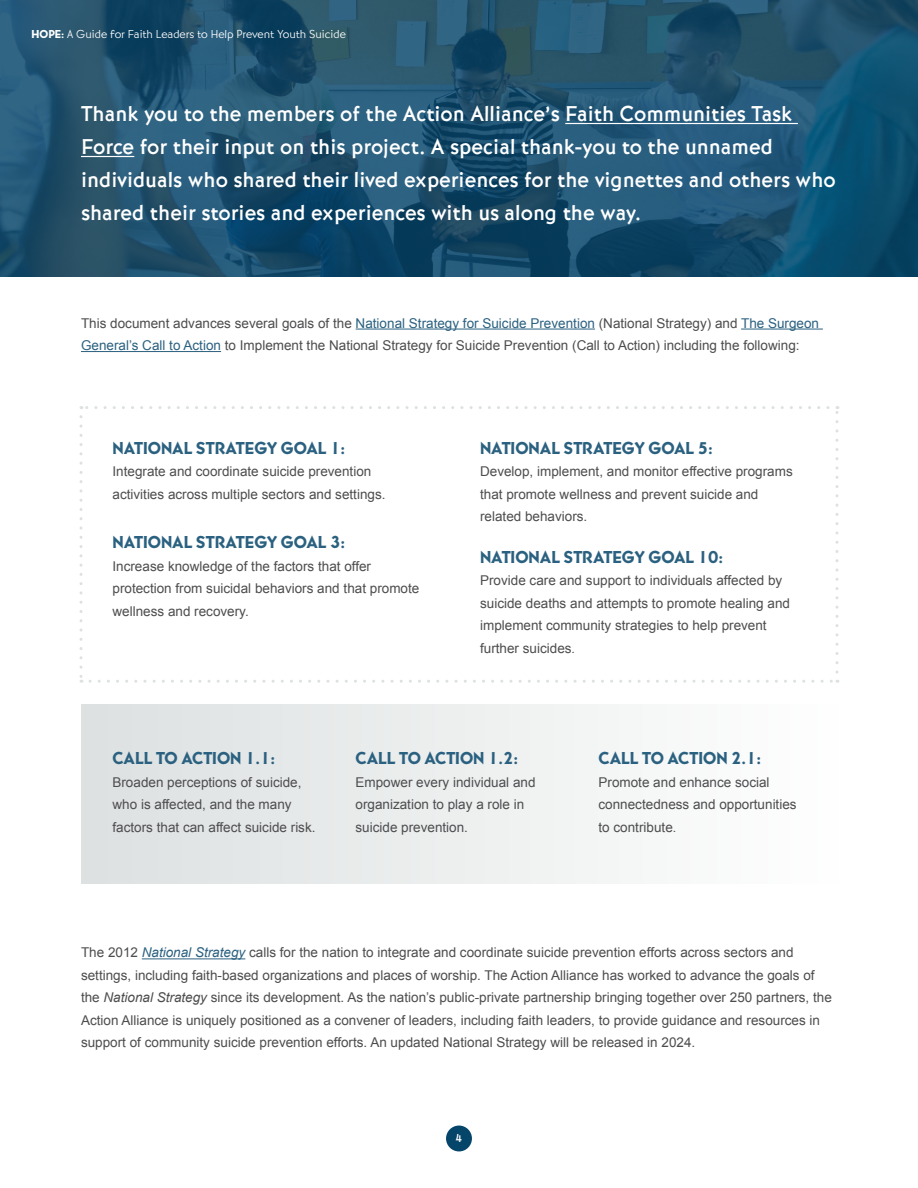
<style>
.page{position:relative;width:918px;height:1188px;background:#fff}
.page>*{position:absolute;margin:0;border:0;box-sizing:border-box;transform-origin:0 0}
.Body_Text{font:500 22.5px/33px "Bernhard Got URW";color:#fff}
.Body_Text-2{font:18px "Bernhard Got URW Hea";color:#2b6180}
.Body_Text-3{font:13.5px/22.5px "Arial";color:#4d4d4f}
.t1{font:300 12px "Bernhard Got URW";color:#fff}
.t2{font:500 12px "Bernhard Got URW";color:#fff}
.s1{font-family:"Bernhard Got URW Hea";font-weight:400}
.s2{color:#2b6180}
.s3{font-size:12.3px}
.s4{font-style:italic;color:#2b6180}
.s5{font-style:italic}
</style>
<div class="page">
<img style="left:0;top:0;width:918px;height:276px">
<hr style="left:565px;top:123px;width:233px;height:1px;background:#fff">
<hr style="left:81px;top:156px;width:53px;height:1px;background:#fff">
<hr style="left:142px;top:958px;width:103px;height:1px;background:#2b6180">
<svg style="left:80px;top:417px;width:2px;height:266px"></svg>
<svg style="left:90px;top:680px;width:748px;height:3px"></svg>
<svg style="left:836px;top:406px;width:2px;height:266px"></svg>
<svg style="left:81px;top:406px;width:747px;height:3px"></svg>
<hr style="left:356px;top:329px;width:239px;height:1px;background:#2b6180">
<hr style="left:741px;top:329px;width:82px;height:1px;background:#2b6180">
<hr style="left:81px;top:351px;width:140px;height:1px;background:#2b6180">
<div style="left:81px;top:704px;width:757px;height:179px;background:linear-gradient(to right,#dde1e1,#fefefe)"></div>
<div style="left:446px;top:1126px;width:26px;height:25px;background:#06456a;border-radius:50%"></div>
<p class="t1" style="left:32px;top:26px;width:316px"><span class="s1">HOPE:</span> A Guide for Faith Leaders to Help Prevent Youth Suicide</p>
<p class="Body_Text" style="left:81px;top:98px;width:756px">Thank you to the members of the Action Alliance’s Faith Communities Task Force for their input on this project. A special thank-you to the unnamed individuals who shared their lived experiences for the vignettes and others who shared their stories and experiences with us along the way.</p>
<p class="Body_Text-3" style="left:81px;top:312px;width:740px">This document advances several goals of the <span class="s2">National Strategy for Suicide Prevention</span> (National Strategy) and <span class="s2">The Surgeon<br>General’s Call to Action</span> to Implement the National Strategy for Suicide Prevention (Call to Action) including the following:</p>
<p class="Body_Text-2" style="left:112px;top:437px;width:234px">NATIONAL STRATEGY GOAL 1:</p>
<p class="Body_Text-3" style="left:112px;top:460px;width:275px">Integrate and coordinate suicide prevention activities across multiple sectors and settings.</p>
<p class="Body_Text-2" style="left:112px;top:531px;width:234px">NATIONAL STRATEGY GOAL 3:</p>
<p class="Body_Text-3" style="left:112px;top:555px;width:308px">Increase knowledge of the factors that offer protection from suicidal behaviors and that promote wellness and recovery.</p>
<p class="Body_Text-2" style="left:480px;top:437px;width:234px">NATIONAL STRATEGY GOAL 5:</p>
<p class="Body_Text-3" style="left:480px;top:460px;width:314px">Develop, implement, and monitor effective programs that promote wellness and prevent suicide and related behaviors.</p>
<p class="Body_Text-2" style="left:480px;top:546px;width:245px">NATIONAL STRATEGY GOAL 10:</p>
<p class="Body_Text-3" style="left:480px;top:569px;width:311px">Provide care and support to individuals affected by suicide deaths and attempts to promote healing and implement community strategies to help prevent further suicides<span class="s3">.</span></p>
<p class="Body_Text-2" style="left:112px;top:747px;width:164px">CALL TO ACTION 1.1:</p>
<p class="Body_Text-3" style="left:112px;top:771px;width:205px">Broaden perceptions of suicide, who is affected, and the many factors that can affect suicide risk.</p>
<p class="Body_Text-2" style="left:356px;top:747px;width:164px">CALL TO ACTION 1.2:</p>
<p class="Body_Text-3" style="left:356px;top:771px;width:182px">Empower every individual and organization to play a role in suicide prevention.</p>
<p class="Body_Text-2" style="left:599px;top:747px;width:164px">CALL TO ACTION 2.1:</p>
<p class="Body_Text-3" style="left:599px;top:771px;width:200px">Promote and enhance social connectedness and opportunities to contribute<span class="s3">.</span></p>
<p class="Body_Text-3" style="left:81px;top:942px;width:752px">The 2012 <span class="s4">National Strategy</span> calls for the nation to integrate and coordinate suicide prevention efforts across sectors and settings, including faith-based organizations and places of worship. The Action Alliance has worked to advance the goals of the <span class="s5">National Strategy</span> since its development. As the nation’s public-private partnership bringing together over 250 partners, the Action Alliance is uniquely positioned as a convener of leaders, including faith leaders, to provide guidance and resources in support of community suicide prevention efforts. An updated National Strategy will be released in 2024.</p>
<p class="t2" style="left:456px;top:1131px;width:8px">4</p>
</div>
